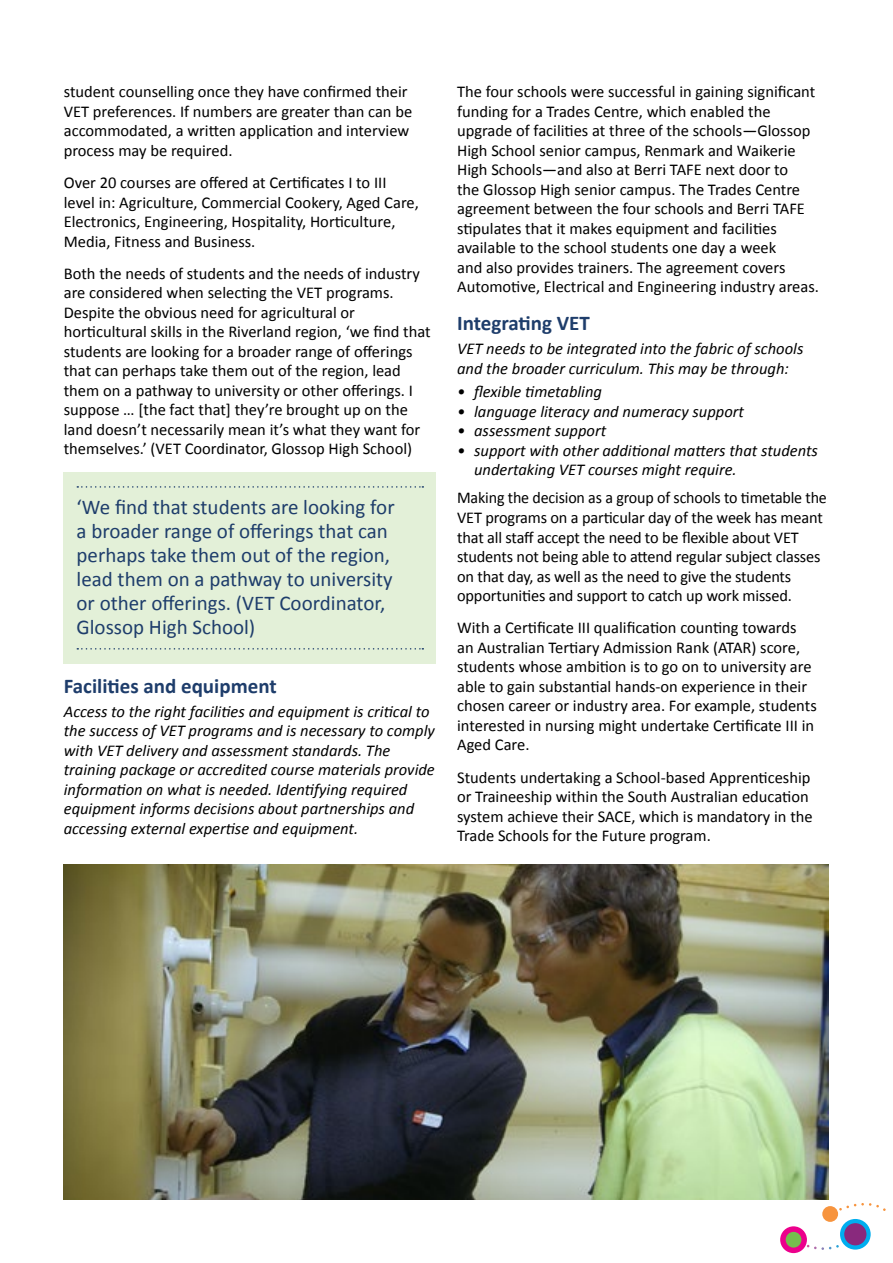
<style>
.page{position:relative;width:893px;height:1263px;background:#fff}
.page>*{position:absolute;margin:0;border:0;box-sizing:border-box;transform-origin:0 0}
.t1{font:21px/24px "Calibri";color:#1e3d6b}
.Heading_3{font:700 21px "Calibri";color:#1e3d6b}
.Body{font:16.5px/19.5px "Calibri";color:#000}
.Explanatory_text__af{font:italic 16.5px/19.5px "Calibri";color:#000}
.Explanatory_text{font:italic 16.5px/19.5px "Calibri";color:#000}
</style>
<div class="page">
<svg style="left:780px;top:1226px;width:27px;height:27px"></svg>
<div style="left:786px;top:1232px;width:15px;height:15px;background:#75be4e;border-radius:50%"></div>
<svg style="left:807px;top:1245px;width:32px;height:5px"></svg>
<svg style="left:839px;top:1203px;width:47px;height:8px"></svg>
<div style="left:822px;top:1206px;width:16px;height:16px;background:#f7943e;border-radius:50%"></div>
<svg style="left:840px;top:1219px;width:31px;height:30px"></svg>
<div style="left:844px;top:1223px;width:22px;height:22px;background:#89297d;border-radius:50%"></div>
<div style="left:64px;top:472px;width:372px;height:191px;background:#e3f0d8"></div>
<svg style="left:77px;top:486px;width:346px;height:2px"></svg>
<svg style="left:77px;top:648px;width:346px;height:2px"></svg>
<img style="left:64px;top:865px;width:765px;height:334px">
<p class="Body" style="left:64px;top:82px;width:350px">student counselling once they have confirmed their VET preferences. If numbers are greater than can be accommodated, a written application and interview process may be required.</p>
<p class="Body" style="left:64px;top:173px;width:357px">Over 20 courses are offered at Certificates I to III level in: Agriculture, Commercial Cookery, Aged Care, Electronics, Engineering, Hospitality, Horticulture, Media, Fitness and Business.</p>
<p class="Body" style="left:64px;top:264px;width:368px">Both the needs of students and the needs of industry are considered when selecting the VET programs.<br>Despite the obvious need for agricultural or horticultural skills in the Riverland region, ‘we find that students are looking for a broader range of offerings that can perhaps take them out of the region, lead them on a pathway to university or other offerings. I suppose … [the fact that] they’re brought up on the land doesn’t necessarily mean it’s what they want for themselves.’ (VET Coordinator, Glossop High School)</p>
<p class="t1" style="left:77px;top:495px;width:320px">‘We find that students are looking for a broader range of offerings that can perhaps take them out of the region, lead them on a pathway to university or other offerings. (VET Coordinator, Glossop High School)</p>
<p class="Heading_3" style="left:64px;top:672px;width:214px">Facilities and equipment</p>
<p class="Explanatory_text__af" style="left:64px;top:701px;width:373px">Access to the right facilities and equipment is critical to the success of VET programs and is necessary to comply with VET delivery and assessment standards. The training package or accredited course materials provide information on what is needed. Identifying required equipment informs decisions about partnerships and accessing external expertise and equipment.</p>
<p class="Body" style="left:457px;top:82px;width:363px">The four schools were successful in gaining significant funding for a Trades Centre, which enabled the upgrade of facilities at three of the schools—Glossop High School senior campus, Renmark and Waikerie High Schools—and also at Berri TAFE next door to<br>the Glossop High senior campus. The Trades Centre agreement between the four schools and Berri TAFE stipulates that it makes equipment and facilities available to the school students one day a week<br>and also provides trainers. The agreement covers Automotive, Electrical and Engineering industry areas.</p>
<p class="Heading_3" style="left:457px;top:310px;width:134px">Integrating VET</p>
<p class="Explanatory_text" style="left:457px;top:338px;width:348px">VET needs to be integrated into the fabric of schools and the broader curriculum. This may be through:</p>
<p class="Explanatory_text__af" style="left:457px;top:382px;width:146px">• flexible timetabling</p>
<p class="Explanatory_text__af" style="left:457px;top:401px;width:288px">• language literacy and numeracy support</p>
<p class="Explanatory_text__af" style="left:457px;top:421px;width:151px">• assessment support</p>
<p class="Explanatory_text__af" style="left:474px;top:440px;width:345px;text-indent:-17px">• support with other additional matters that students undertaking VET courses might require.</p>
<p class="Body" style="left:457px;top:488px;width:371px">Making the decision as a group of schools to timetable the VET programs on a particular day of the week has meant that all staff accept the need to be flexible about VET students not being able to attend regular subject classes on that day, as well as the need to give the students opportunities and support to catch up work missed.</p>
<p class="Body" style="left:457px;top:618px;width:361px">With a Certificate III qualification counting towards an Australian Tertiary Admission Rank (ATAR) score, students whose ambition is to go on to university are able to gain substantial hands-on experience in their chosen career or industry area. For example, students interested in nursing might undertake Certificate III in Aged Care.</p>
<p class="Body" style="left:457px;top:767px;width:357px">Students undertaking a School-based Apprenticeship or Traineeship within the South Australian education system achieve their SACE, which is mandatory in the Trade Schools for the Future program.</p>
</div>
